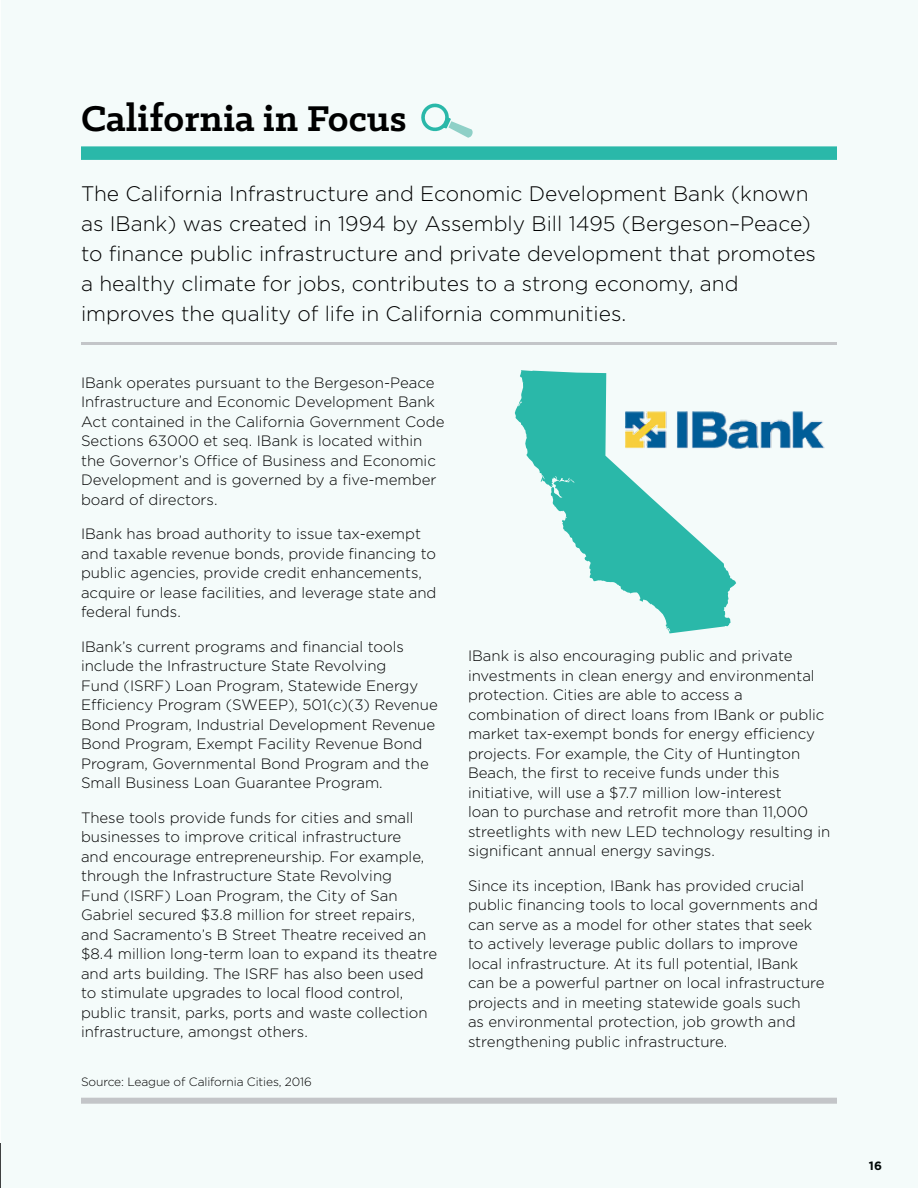
<style>
.page{position:relative;width:918px;height:1188px;background:#fff}
.page>*{position:absolute;margin:0;border:0;box-sizing:border-box;transform-origin:0 0}
.t1{font:700 40.5px "Klinic Slab";color:#000}
.t2{font:300 21px/30px "Gotham";color:#000}
.t3{font:300 15px/19.5px "Gotham";color:#000}
.t4{font:300 12px "Gotham";letter-spacing:-.01em;color:#000}
.t5{font:700 12px "Gotham";color:#000}
</style>
<div class="page">
<div style="left:1px;top:0;width:917px;height:1188px;background:#f4fbfa"></div>
<hr style="left:81px;top:342px;width:756px;height:3px;background:#c3c5c8">
<div style="left:81px;top:146px;width:756px;height:14px;background:#2ab8a9"></div>
<div style="left:81px;top:1098px;width:756px;height:6px;background:#c3c5c8"></div>
<svg style="left:515px;top:370px;width:221px;height:263px"></svg>
<img style="left:626px;top:411px;width:205px;height:78px">
<svg style="left:419px;top:101px;width:54px;height:37px"></svg>
<h1 class="t1" style="left:81px;top:92px;width:327px">California in Focus</h1>
<p class="t2" style="left:81px;top:178px;width:737px">The California Infrastructure and Economic Development Bank (known as IBank) was created in 1994 by Assembly Bill 1495 (Bergeson–Peace) to finance public infrastructure and private development that promotes a healthy climate for jobs, contributes to a strong economy, and improves the quality of life in California communities.</p>
<p class="t3" style="left:81px;top:372px;width:365px">IBank operates pursuant to the Bergeson-Peace Infrastructure and Economic Development Bank Act contained in the California Government Code Sections 63000 et seq. IBank is located within the Governor’s Office of Business and Economic Development and is governed by a five-member board of directors.</p>
<p class="t3" style="left:81px;top:524px;width:357px">IBank has broad authority to issue tax-exempt and taxable revenue bonds, provide financing to public agencies, provide credit enhancements, acquire or lease facilities, and leverage state and federal funds.</p>
<p class="t3" style="left:81px;top:636px;width:358px">IBank’s current programs and financial tools include the Infrastructure State Revolving<br>Fund (ISRF) Loan Program, Statewide Energy Efficiency Program (SWEEP), 501(c)(3) Revenue Bond Program, Industrial Development Revenue Bond Program, Exempt Facility Revenue Bond Program, Governmental Bond Program and the Small Business Loan Guarantee Program.</p>
<p class="t3" style="left:81px;top:807px;width:358px">These tools provide funds for cities and small businesses to improve critical infrastructure<br>and encourage entrepreneurship. For example, through the Infrastructure State Revolving<br>Fund (ISRF) Loan Program, the City of San Gabriel secured $3.8 million for street repairs, and Sacramento’s B Street Theatre received an $8.4 million long-term loan to expand its theatre and arts building. The ISRF has also been used to stimulate upgrades to local flood control, public transit, parks, ports and waste collection infrastructure, amongst others.</p>
<p class="t4" style="left:81px;top:1074px;width:232px">Source: League of California Cities, 2016</p>
<p class="t3" style="left:468px;top:646px;width:364px">IBank is also encouraging public and private investments in clean energy and environmental protection. Cities are able to access a combination of direct loans from IBank or public market tax-exempt bonds for energy efficiency projects. For example, the City of Huntington Beach, the first to receive funds under this initiative, will use a $7.7 million low-interest<br>loan to purchase and retrofit more than 11,000 streetlights with new LED technology resulting in significant annual energy savings.</p>
<p class="t3" style="left:468px;top:876px;width:358px">Since its inception, IBank has provided crucial public financing tools to local governments and can serve as a model for other states that seek to actively leverage public dollars to improve local infrastructure. At its full potential, IBank can be a powerful partner on local infrastructure projects and in meeting statewide goals such<br>as environmental protection, job growth and strengthening public infrastructure.</p>
<p class="t5" style="left:869px;top:1157px;width:15px">16</p>
</div>
